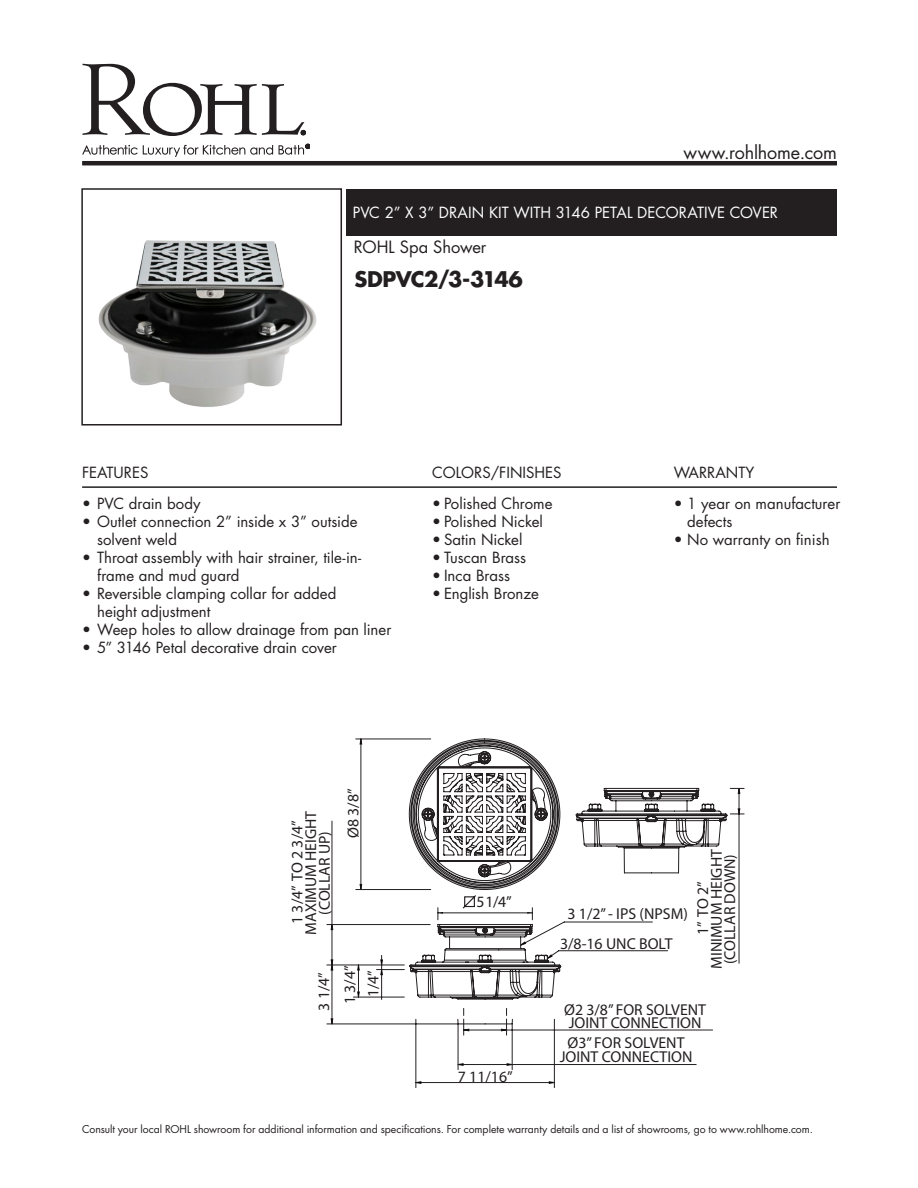
<style>
.page{position:relative;width:918px;height:1188px;background:#fff}
.page>*{position:absolute;margin:0;border:0;box-sizing:border-box;transform-origin:0 0}
.Product_Info_Nest{font:700 21px "Futura";letter-spacing:-.025em;color:#231f20}
.t1{font:18px "Futura";letter-spacing:-.005em;color:#231f20}
.t2{font:16.5px "Futura";color:#231f20}
.t3{font:15.75px/13.5px "Myriad Pro";color:#231f20;text-align:center}
.Product_Info_Nest-2{font:15px "Futura";color:#231f20}
.Suggested_Retail_Pri{font:15px "Futura";color:#231f20}
.Product_Title_Bar{font:15px "Futura";color:#fff}
.t4{font:10.5px "Futura";letter-spacing:-.005em;color:#231f20}
</style>
<div class="page">
<svg style="left:82px;top:64px;width:224px;height:72px"></svg>
<svg style="left:82px;top:145px;width:191px;height:12px"></svg>
<svg style="left:279px;top:144px;width:31px;height:11px"></svg>
<hr style="left:82px;top:161px;width:755px;height:4px;background:#231f20">
<hr style="left:82px;top:486px;width:755px;height:2px;background:#231f20">
<div style="left:346px;top:189px;width:491px;height:46px;background:#231f20"></div>
<img style="left:98px;top:240px;width:219px;height:167px">
<div style="left:81px;top:188px;width:261px;height:238px;border:2px solid #231f20"></div>
<svg style="left:326px;top:739px;width:418px;height:349px"></svg>
<svg style="left:381px;top:960px;width:1px;height:15px"></svg>
<svg style="left:738px;top:788px;width:2px;height:6px"></svg>
<svg style="left:331px;top:960px;width:2px;height:10px"></svg>
<svg style="left:360px;top:884px;width:2px;height:6px"></svg>
<svg style="left:463px;top:1025px;width:6px;height:6px"></svg>
<svg style="left:501px;top:1025px;width:6px;height:6px"></svg>
<svg style="left:409px;top:739px;width:318px;height:286px"></svg>
<svg style="left:461px;top:894px;width:16px;height:16px"></svg>
<p class="t1" style="left:683px;top:140px;width:155px">www.rohlhome.com</p>
<p class="Product_Title_Bar" style="left:353px;top:202px;width:427px">PVC 2” X 3” DRAIN KIT WITH 3146 PETAL DECORATIVE COVER</p>
<p class="t2" style="left:354px;top:236px;width:134px">ROHL Spa Shower</p>
<p class="Product_Info_Nest" style="left:354px;top:264px;width:170px">SDPVC2/3-3146</p>
<p class="Product_Info_Nest-2" style="left:82px;top:462px;width:68px">FEATURES</p>
<p class="Product_Info_Nest-2" style="left:82px;top:494px;width:120px">• PVC drain body</p>
<p class="Product_Info_Nest-2" style="left:82px;top:512px;width:277px">• Outlet connection 2” inside x 3” outside</p>
<p class="Product_Info_Nest-2" style="left:97px;top:530px;width:81px">solvent weld</p>
<p class="Product_Info_Nest-2" style="left:82px;top:548px;width:281px">• Throat assembly with hair strainer, tile-in-</p>
<p class="Product_Info_Nest-2" style="left:97px;top:566px;width:144px">frame and mud guard</p>
<p class="Product_Info_Nest-2" style="left:82px;top:584px;width:256px">• Reversible clamping collar for added</p>
<p class="Product_Info_Nest-2" style="left:97px;top:602px;width:115px">height adjustment</p>
<p class="Product_Info_Nest-2" style="left:82px;top:620px;width:311px">• Weep holes to allow drainage from pan liner</p>
<p class="Product_Info_Nest-2" style="left:82px;top:638px;width:256px">• 5” 3146 Petal decorative drain cover</p>
<p class="Product_Info_Nest-2" style="left:432px;top:462px;width:131px">COLORS/FINISHES</p>
<p class="Suggested_Retail_Pri" style="left:432px;top:494px;width:122px">• Polished Chrome</p>
<p class="Suggested_Retail_Pri" style="left:432px;top:512px;width:112px">• Polished Nickel</p>
<p class="Suggested_Retail_Pri" style="left:432px;top:530px;width:92px">• Satin Nickel</p>
<p class="Suggested_Retail_Pri" style="left:432px;top:548px;width:96px">• Tuscan Brass</p>
<p class="Suggested_Retail_Pri" style="left:432px;top:566px;width:80px">• Inca Brass</p>
<p class="Suggested_Retail_Pri" style="left:432px;top:584px;width:109px">• English Bronze</p>
<p class="Product_Info_Nest-2" style="left:674px;top:462px;width:82px">WARRANTY</p>
<p class="Product_Info_Nest-2" style="left:674px;top:494px;width:168px">• 1 year on manufacturer</p>
<p class="Product_Info_Nest-2" style="left:687px;top:512px;width:47px">defects</p>
<p class="Product_Info_Nest-2" style="left:674px;top:530px;width:157px">• No warranty on finish</p>
<p class="t3" style="left:290px;top:935px;width:126px;rotate:-90deg">1 3/4” TO 2 3/4”<br>MAXIMUM HEIGHT (COLLAR UP)</p>
<p class="t3" style="left:346px;top:838px;width:51px;rotate:-90deg">Ø8 3/8”</p>
<p class="t3" style="left:311px;top:1011px;width:47px;line-height:25.8px;rotate:-90deg">3 1/4”<br>1 3/4”</p>
<p class="t3" style="left:366px;top:997px;width:29px;rotate:-90deg">1/4”</p>
<p class="t3" style="left:477px;top:895px;width:37px">51/4”</p>
<p class="t3" style="left:458px;top:1069px;width:56px">7 11/16”</p>
<p class="t3" style="left:560px;top:899px;width:129px;line-height:29.5px;text-align:left;text-indent:7px">3 1/2” - IPS (NPSM)<br>3/8-16 UNC BOLT</p>
<p class="t3" style="left:696px;top:969px;width:121px;rotate:-90deg">1” TO 2”<br>MINIMUM HEIGHT (COLLAR DOWN)</p>
<p class="t3" style="left:564px;top:1002px;width:143px;text-align:left">Ø2 3/8” FOR SOLVENT<br>JOINT CONNECTION</p>
<p class="t3" style="left:560px;top:1036px;width:134px">Ø3” FOR SOLVENT<br>JOINT CONNECTION</p>
<p class="t4" style="left:82px;top:1121px;width:732px">Consult your local ROHL showroom for additional information and specifications. For complete warranty details and a list of showrooms, go to www.rohlhome.com.</p>
</div>
